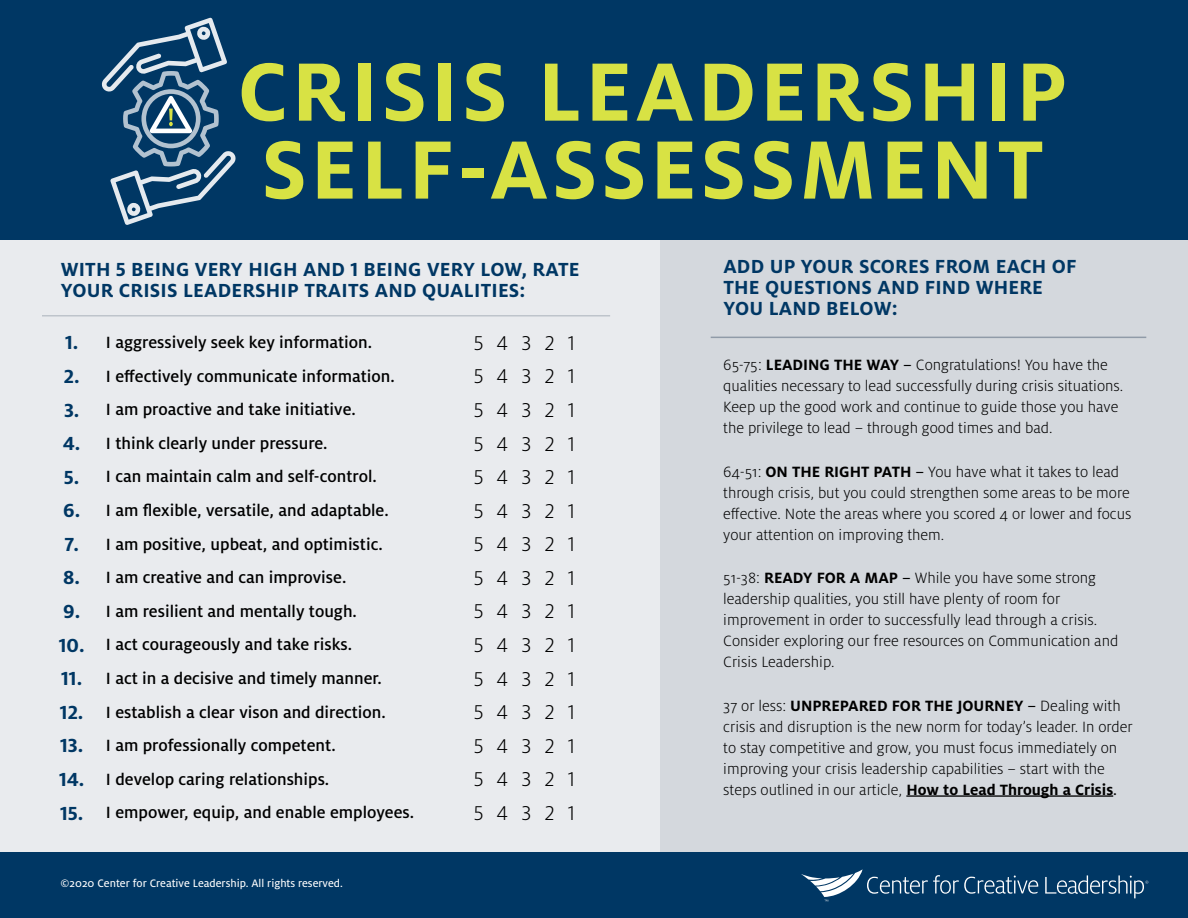
<style>
.page{position:relative;width:1188px;height:918px;background:#fff}
.page>*{position:absolute;margin:0;border:0;box-sizing:border-box;transform-origin:0 0}
.t1{font:700 91.5px/78px "Milo Pro";letter-spacing:.04em;color:#d8e244}
.t2{font:300 22.2px "Milo Pro";letter-spacing:.595em;color:#000}
.t3{font:700 21px/21px "Milo Pro";letter-spacing:.01em;color:#003764}
.t4{font:500 18px "Milo Pro";color:#000}
.t5{font:300 16.5px/21px "Milo Pro";color:#000}
.t6{font:12px "Milo Pro Text";color:#fff}
.s1{font-weight:700;font-size:21px;color:#003764}
.s2{font-weight:700}
.s3{font-family:"Milo Pro Text";font-weight:400}
</style>
<div class="page">
<div style="left:659px;top:239px;width:529px;height:679px;background:#d4d8dd"></div>
<div style="left:0;top:239px;width:659px;height:679px;background:#e9ebee"></div>
<div style="left:0;top:0;width:1188px;height:239px;background:#003764"></div>
<div style="left:0;top:852px;width:1188px;height:66px;background:#003764"></div>
<hr style="left:42px;top:315px;width:568px;height:1px;background:#bec4cb">
<hr style="left:711px;top:337px;width:435px;height:1px;background:#909ba8">
<hr style="left:906px;top:795px;width:207px;height:2px;background:#000">
<svg style="left:801px;top:869px;width:237px;height:32px"></svg>
<svg style="left:1045px;top:875px;width:103px;height:23px"></svg>
<svg style="left:101px;top:18px;width:135px;height:207px"></svg>
<h1 class="t1" style="left:238px;top:53px;width:831px">CRISIS LEADERSHIP<br>SELF-ASSESSMENT</h1>
<p class="t3" style="left:61px;top:258px;width:520px">WITH 5 BEING VERY HIGH AND 1 BEING VERY LOW, RATE<br>YOUR CRISIS LEADERSHIP TRAITS AND QUALITIES:</p>
<p class="t3" style="left:723px;top:255px;width:355px">ADD UP YOUR SCORES FROM EACH OF<br>THE QUESTIONS AND FIND WHERE<br>YOU LAND BELOW:</p>
<p class="t4" style="left:65px;top:333px;width:309px"><span class="s1">1.</span> I aggressively seek key information.</p>
<h2 class="t2" style="left:473px;top:331px;width:103px">54321</h2>
<p class="t4" style="left:64px;top:366px;width:333px"><span class="s1">2.</span> I effectively communicate information.</p>
<h2 class="t2" style="left:473px;top:364px;width:103px">54321</h2>
<p class="t4" style="left:64px;top:400px;width:293px"><span class="s1">3.</span> I am proactive and take initiative.</p>
<h2 class="t2" style="left:473px;top:398px;width:103px">54321</h2>
<p class="t4" style="left:63px;top:433px;width:266px"><span class="s1">4.</span> I think clearly under pressure.</p>
<h2 class="t2" style="left:473px;top:431px;width:103px">54321</h2>
<p class="t4" style="left:64px;top:467px;width:314px"><span class="s1">5.</span> I can maintain calm and self-control.</p>
<h2 class="t2" style="left:473px;top:465px;width:103px">54321</h2>
<p class="t4" style="left:63px;top:500px;width:327px"><span class="s1">6.</span> I am flexible, versatile, and adaptable.</p>
<h2 class="t2" style="left:473px;top:499px;width:103px">54321</h2>
<p class="t4" style="left:64px;top:534px;width:320px"><span class="s1">7.</span> I am positive, upbeat, and optimistic.</p>
<h2 class="t2" style="left:473px;top:532px;width:103px">54321</h2>
<p class="t4" style="left:63px;top:568px;width:285px"><span class="s1">8.</span> I am creative and can improvise.</p>
<h2 class="t2" style="left:473px;top:566px;width:103px">54321</h2>
<p class="t4" style="left:63px;top:601px;width:295px"><span class="s1">9.</span> I am resilient and mentally tough.</p>
<h2 class="t2" style="left:473px;top:599px;width:103px">54321</h2>
<p class="t4" style="left:59px;top:635px;width:295px"><span class="s1">10.</span> I act courageously and take risks.</p>
<h2 class="t2" style="left:473px;top:633px;width:103px">54321</h2>
<p class="t4" style="left:61px;top:668px;width:322px"><span class="s1">11.</span> I act in a decisive and timely manner.</p>
<h2 class="t2" style="left:473px;top:667px;width:103px">54321</h2>
<p class="t4" style="left:60px;top:702px;width:327px"><span class="s1">12.</span> I establish a clear vison and direction.</p>
<h2 class="t2" style="left:473px;top:700px;width:103px">54321</h2>
<p class="t4" style="left:60px;top:736px;width:277px"><span class="s1">13.</span> I am professionally competent.</p>
<h2 class="t2" style="left:473px;top:734px;width:103px">54321</h2>
<p class="t4" style="left:59px;top:769px;width:272px"><span class="s1">14.</span> I develop caring relationships.</p>
<h2 class="t2" style="left:473px;top:767px;width:103px">54321</h2>
<p class="t4" style="left:60px;top:803px;width:356px"><span class="s1">15.</span> I empower, equip, and enable employees.</p>
<h2 class="t2" style="left:473px;top:801px;width:103px">54321</h2>
<p class="t6" style="left:61px;top:877px;width:284px">©2020 Center for Creative Leadership. All rights reserved.</p>
<p class="t5" style="left:723px;top:355px;width:402px">65-75: <span class="s2">LEADING THE WAY</span> <span class="s3">–</span> Congratulations! You have the qualities necessary to lead successfully during crisis situations.<br>Keep up the good work and continue to guide those you have the privilege to lead – through good times and bad.</p>
<p class="t5" style="left:723px;top:461px;width:410px">64-51: <span class="s2">ON THE RIGHT PATH</span> <span class="s3">–</span> You have what it takes to lead through crisis, but you could strengthen some areas to be more effective. Note the areas where you scored 4 or lower and focus your attention on improving them.</p>
<p class="t5" style="left:723px;top:568px;width:397px">51-38: <span class="s2">READY FOR A MAP</span> <span class="s3">–</span> While you have some strong leadership qualities, you still have plenty of room for improvement in order to successfully lead through a crisis.<br>Consider exploring our free resources on Communication and Crisis Leadership.</p>
<p class="t5" style="left:723px;top:695px;width:411px">37 or less: <span class="s2">UNPREPARED FOR THE JOURNEY</span> <span class="s3">–</span> Dealing with crisis and disruption is the new norm for today’s leader. In order to stay competitive and grow, you must focus immediately on improving your crisis leadership capabilities – start with the steps outlined in our article, <span class="s2">How to Lead Through a Crisis</span><span class="s3">.</span></p>
</div>
